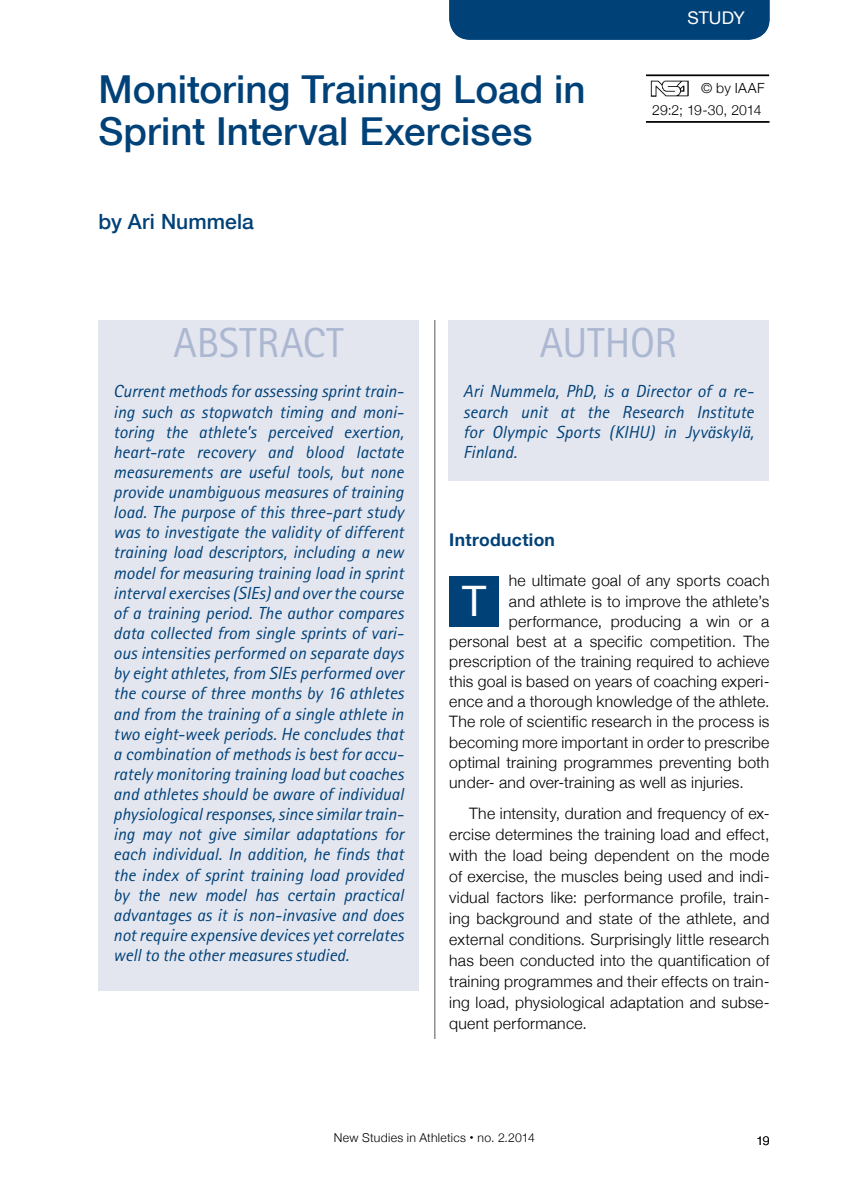
<style>
.page{position:relative;width:844px;height:1191px;background:#fff}
.page>*{position:absolute;margin:0;border:0;box-sizing:border-box;transform-origin:0 0}
.t1{font:42px "Rotis Sans Serif";color:#acb8d1}
.t2{font:42px "Helvetica Neue";color:#fff}
.t3{font:500 38.5px/42px "Helvetica Neue";color:#004178}
.t4{font:500 21px "Helvetica Neue";letter-spacing:.005em;color:#004178}
.t5{font:italic 17.5px/20.1px "Rotis Sans Serif";color:#004178;text-align:justify}
.t6{font:700 17.5px "Helvetica Neue";letter-spacing:.02em;color:#004178}
.t7{font:17.5px "Helvetica Neue";color:#fff}
.t8{font:300 15.75px/21px "Helvetica Neue";letter-spacing:.015em;color:#000;text-align:justify}
.t9{font:300 14px/22.4px "Helvetica Neue";letter-spacing:.005em;color:#000;text-align:right}
.t10{font:300 12.25px "Helvetica Neue";letter-spacing:.02em;color:#000}
.s1{font-weight:700;font-size:15.75px}
</style>
<div class="page">
<hr style="left:434px;top:74px;width:1px;height:1017px;background:#58585a">
<img style="left:650px;top:80px;width:39px;height:17px">
<hr style="left:646px;top:74px;width:123px;height:2px;background:#000">
<hr style="left:646px;top:121px;width:123px;height:2px;background:#000">
<div style="left:449px;top:0;width:320px;height:40px;background:#004178"></div>
<div style="left:98px;top:320px;width:320px;height:671px;background:#e3e6ef"></div>
<div style="left:448px;top:320px;width:320px;height:160px;background:#e3e6ef"></div>
<div style="left:98px;top:66px;width:503px;height:254px;background:#fff"></div>
<div style="left:449px;top:575px;width:50px;height:51px;background:#004178"></div>
<div style="left:422px;top:1039px;width:27px;height:58px;background:#fff"></div>
<h2 class="t3" style="left:98px;top:68px;width:488px">Monitoring Training Load in<br>Sprint Interval Exercises</h2>
<p class="t4" style="left:98px;top:209px;width:157px">by Ari Nummela</p>
<p class="t7" style="left:687px;top:7px;width:59px">Study</p>
<p class="t9" style="left:652px;top:76px;width:114px">© by IAAF<br>29:2; 19-30, 2014</p>
<h1 class="t1" style="left:173px;top:318px;width:172px">ABSTRACT</h1>
<p class="t5" style="left:113px;top:381px;width:292px">Current methods for assessing sprint train&shy;ing such as stopwatch timing and moni&shy;toring the athlete’s perceived exertion, heart-rate recovery and blood lactate measurements are useful tools, but none provide unambiguous measures of training load. The purpose of this three-part study was to investigate the validity of different training load descriptors, including a new model for measuring training load in sprint interval exercises (SIEs) and over the course of a training period. The author compares data collected from single sprints of vari&shy;ous intensities performed on separate days by eight athletes, from SIEs performed over the course of three months by 16 athletes and from the training of a single athlete in two eight-week periods. He concludes that a combination of methods is best for accu&shy;rately monitoring training load but coaches and athletes should be aware of individual physiological responses, since similar train&shy;ing may not give similar adaptations for each individual. In addition, he finds that the index of sprint training load provided by the new model has certain practical advantages as it is non-invasive and does not require expensive devices yet correlates well to the other measures studied.</p>
<h1 class="t1" style="left:539px;top:318px;width:139px">AUTHOR</h1>
<p class="t5" style="left:463px;top:381px;width:292px">Ari Nummela, PhD, is a Director of a re&shy;search unit at the Research Institute for Olympic Sports (KIHU) in Jyväskylä, Finland.</p>
<p class="t6" style="left:449px;top:529px;width:107px">Introduction</p>
<p class="t8" style="left:508px;top:570px;width:262px">he ultimate goal of any sports coach</p>
<p class="t8" style="left:508px;top:590px;width:262px">and athlete is to improve the athlete’s</p>
<p class="t8" style="left:508px;top:610px;width:262px">performance, producing a win or a</p>
<p class="t8" style="left:449px;top:630px;width:321px">personal best at a specific competition. The</p>
<p class="t8" style="left:449px;top:650px;width:321px">prescription of the training required to achieve</p>
<p class="t8" style="left:449px;top:670px;width:321px">this goal is based on years of coaching experi-</p>
<p class="t8" style="left:449px;top:691px;width:321px">ence and a thorough knowledge of the athlete.</p>
<p class="t8" style="left:449px;top:711px;width:321px">The role of scientific research in the process is</p>
<p class="t8" style="left:449px;top:731px;width:321px">becoming more important in order to prescribe</p>
<p class="t8" style="left:449px;top:751px;width:321px">optimal training programmes preventing both</p>
<p class="t8" style="left:449px;top:771px;width:296px">under- and over-training as well as injuries.</p>
<p class="t8" style="left:449px;top:803px;width:321px;text-indent:20px">The intensity, duration and frequency of ex&shy;ercise determines the training load and effect, with the load being dependent on the mode of exercise, the muscles being used and indi&shy;vidual factors like: performance profile, train&shy;ing background and state of the athlete, and external conditions. Surprisingly little research has been conducted into the quantification of training programmes and their effects on train&shy;ing load, physiological adaptation and subse&shy;quent performance.</p>
<h1 class="t2" style="left:462px;top:575px;width:26px">T</h1>
<p class="t10" style="left:334px;top:1130px;width:202px">New Studies in Athletics <span class="s1">·</span> no. 2.2014</p>
<p class="t10" style="left:756px;top:1133px;width:15px">19</p>
</div>
